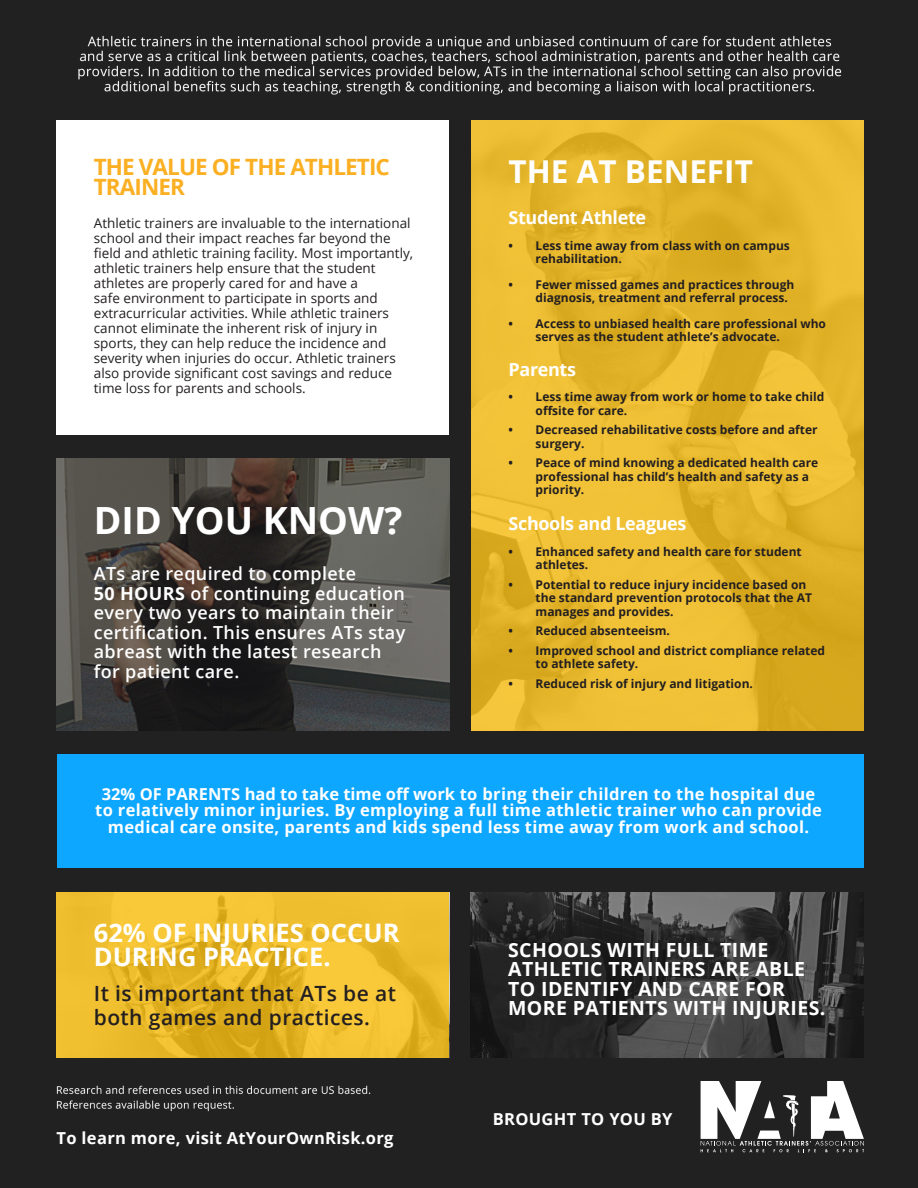
<style>
.page{position:relative;width:918px;height:1188px;background:#212121}
.page>*{position:absolute;margin:0;border:0;box-sizing:border-box;transform-origin:0 0}
.t1{font:700 37.5px "Open Sans";color:#fff}
.t2{font:700 31.5px "Open Sans";color:#fff}
.t3{font:700 25.5px/24px "Open Sans";color:#fff}
.t4{font:700 22.5px/19.5px "Open Sans";letter-spacing:-.04em;color:#fbaf22}
.t5{font:600 21px/24px "Open Sans";letter-spacing:.02em;color:#231f20}
.t6{font:700 19.5px/19.5px "Open Sans";letter-spacing:.02em;color:#fff}
.t7{font:600 18px/19.5px "Open Sans";letter-spacing:.02em;color:#fff}
.t8{font:700 18px "Open Sans";letter-spacing:-.02em;color:#fff}
.t9{font:700 16.5px/16.5px "Open Sans";letter-spacing:.02em;color:#fff;text-align:center}
.t10{font:13.5px/15px "Open Sans";color:#231f20}
.t11{font:700 12px/13.5px "Open Sans";color:#231f20}
.s1{font-weight:700}
</style>
<div class="page">
<img style="left:471px;top:892px;width:393px;height:165px">
<svg style="left:57px;top:892px;width:392px;height:165px;fill:#efbe2f"></svg>
<img style="left:57px;top:459px;width:392px;height:272px">
<div style="left:57px;top:120px;width:392px;height:315px;background:#fff"></div>
<svg style="left:471px;top:120px;width:393px;height:611px;fill:#e9ba2f"></svg>
<div style="left:57px;top:754px;width:807px;height:114px;background:#0da7ff"></div>
<svg style="left:701px;top:1081px;width:163px;height:71px"></svg>
<p class="t4" style="left:94px;top:157px;width:298px">THE VALUE OF THE ATHLETIC<br>TRAINER</p>
<p class="t10" style="left:94px;top:215px;width:318px">Athletic trainers are invaluable to the international school and their impact reaches far beyond the</p>
<p class="t10" style="left:94px;top:245px;width:321px">field and athletic training facility. Most importantly,</p>
<p class="t10" style="left:94px;top:260px;width:303px">athletic trainers help ensure that the student athletes are properly cared for and have a<br>safe environment to participate in sports and extracurricular activities. While athletic trainers cannot eliminate the inherent risk of injury in sports, they can help reduce the incidence and severity when injuries do occur. Athletic trainers also provide significant cost savings and reduce time loss for parents and schools.</p>
<p class="t1" style="left:94px;top:494px;width:310px">DID YOU KNOW?</p>
<p class="t7" style="left:94px;top:563px;width:264px">ATs are required to complete</p>
<p class="t7" style="left:94px;top:583px;width:313px"><span class="s1">50 HOURS</span> of continuing education every two years to maintain their certification. This ensures ATs stay abreast with the latest research for patient care.</p>
<p class="t2" style="left:509px;top:149px;width:246px">THE AT BENEFIT</p>
<p class="t8" style="left:509px;top:205px;width:139px">Student Athlete</p>
<p class="t11" style="left:536px;top:238px;width:256px;text-indent:-27px">• Less time away from class with on campus rehabilitation.</p>
<p class="t11" style="left:536px;top:277px;width:260px;text-indent:-27px">• Fewer missed games and practices through diagnosis, treatment and referral process.</p>
<p class="t11" style="left:536px;top:316px;width:292px;text-indent:-27px">• Access to unbiased health care professional who serves as the student athlete’s advocate.</p>
<p class="t8" style="left:509px;top:357px;width:69px">Parents</p>
<p class="t11" style="left:536px;top:390px;width:290px;text-indent:-27px">• Less time away from work or home to take child offsite for care.</p>
<p class="t11" style="left:536px;top:423px;width:284px;text-indent:-27px">• Decreased rehabilitative costs before and after surgery.</p>
<p class="t11" style="left:536px;top:456px;width:284px;text-indent:-27px">• Peace of mind knowing a dedicated health care professional has child’s health and safety as a priority.</p>
<p class="t8" style="left:509px;top:511px;width:179px">Schools and Leagues</p>
<p class="t11" style="left:536px;top:544px;width:268px;text-indent:-27px">• Enhanced safety and health care for student athletes.</p>
<p class="t11" style="left:536px;top:577px;width:278px;text-indent:-27px">• Potential to reduce injury incidence based on the standard prevention protocols that the AT manages and provides.</p>
<p class="t11" style="left:509px;top:624px;width:163px">• Reduced absenteeism.</p>
<p class="t11" style="left:536px;top:643px;width:291px;text-indent:-27px">• Improved school and district compliance related to athlete safety.</p>
<p class="t11" style="left:509px;top:676px;width:246px">• Reduced risk of injury and litigation.</p>
<p class="t9" style="left:95px;top:785px;width:728px">32% OF PARENTS had to take time off work to bring their children to the hospital due to relatively minor injuries. By employing a full time athletic trainer who can provide medical care onsite, parents and kids spend less time away from work and school.</p>
<p class="t3" style="left:94px;top:920px;width:307px">62% OF INJURIES OCCUR<br>DURING PRACTICE.</p>
<p class="t5" style="left:94px;top:980px;width:304px">It is important that ATs be at both games and practices.</p>
<p class="t9" style="left:57px;top:1129px;width:339px">To learn more, visit AtYourOwnRisk.org</p>
<p class="t6" style="left:508px;top:940px;width:319px">SCHOOLS WITH FULL TIME<br>ATHLETIC TRAINERS ARE ABLE<br>TO IDENTIFY AND CARE FOR<br>MORE PATIENTS WITH INJURIES.</p>
<p class="t9" style="left:493px;top:1111px;width:181px">BROUGHT TO YOU BY</p>
</div>
